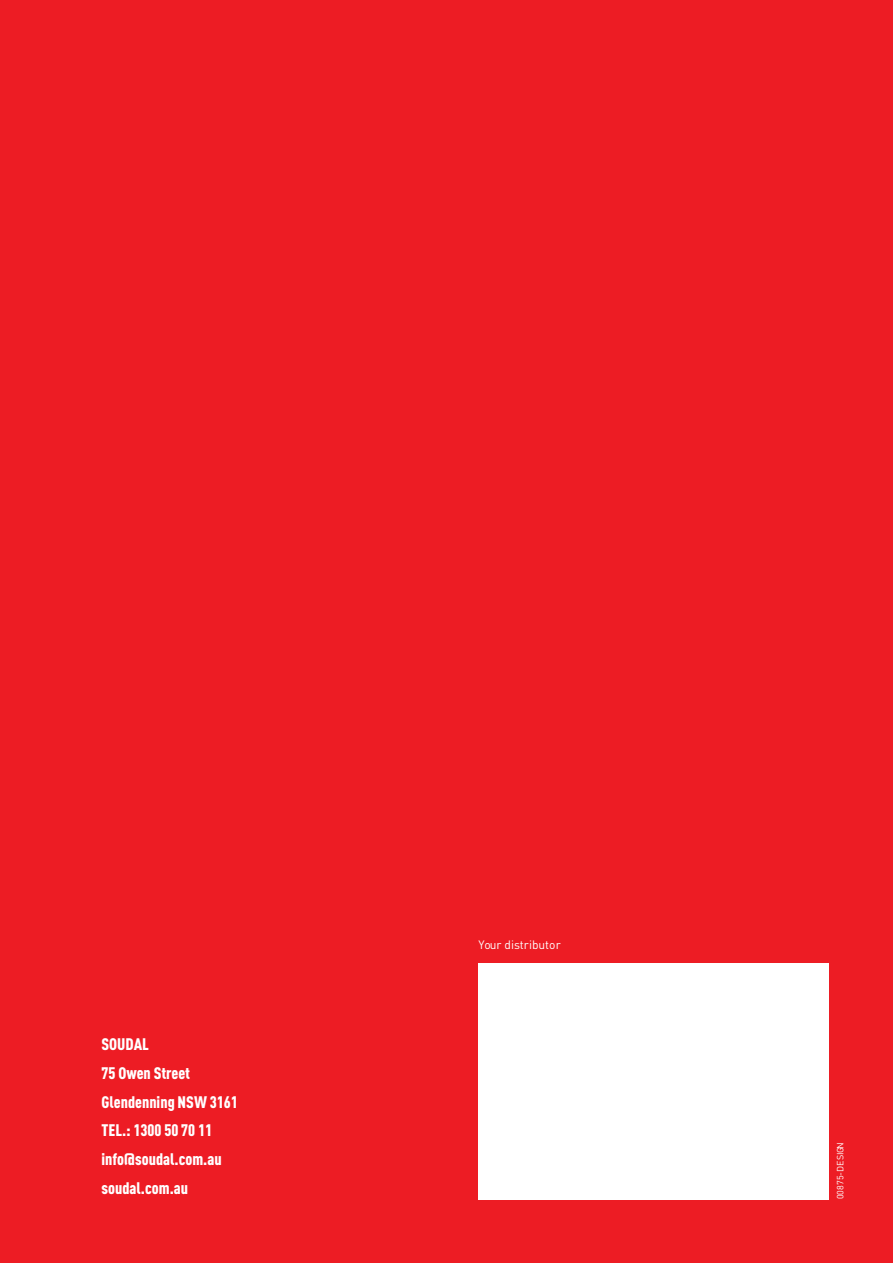
<style>
.page{position:relative;width:893px;height:1263px;background:#ed1c24}
.page>*{position:absolute;margin:0;border:0;box-sizing:border-box;transform-origin:0 0}
.t1{font:900 condensed 16.5px/28.8px "DIN Pro";color:#fff}
.t2{font:12px "DIN Pro";color:#fff}
.t3{font:9px "DIN Pro";color:#fff}
</style>
<div class="page">
<div style="left:478px;top:963px;width:351px;height:236px;background:#fff"></div>
<p class="t1" style="left:102px;top:1028px;width:138px">SOUDAL<br>75 Owen Street<br>Glendenning NSW 3161<br>TEL.: 1300 50 70 11 info@soudal.com.au soudal.com.au</p>
<p class="t2" style="left:478px;top:936px;width:84px">Your distributor</p>
<p class="t3" style="left:833px;top:1199px;width:59px;rotate:-90deg">00875-DESIGN</p>
</div>
